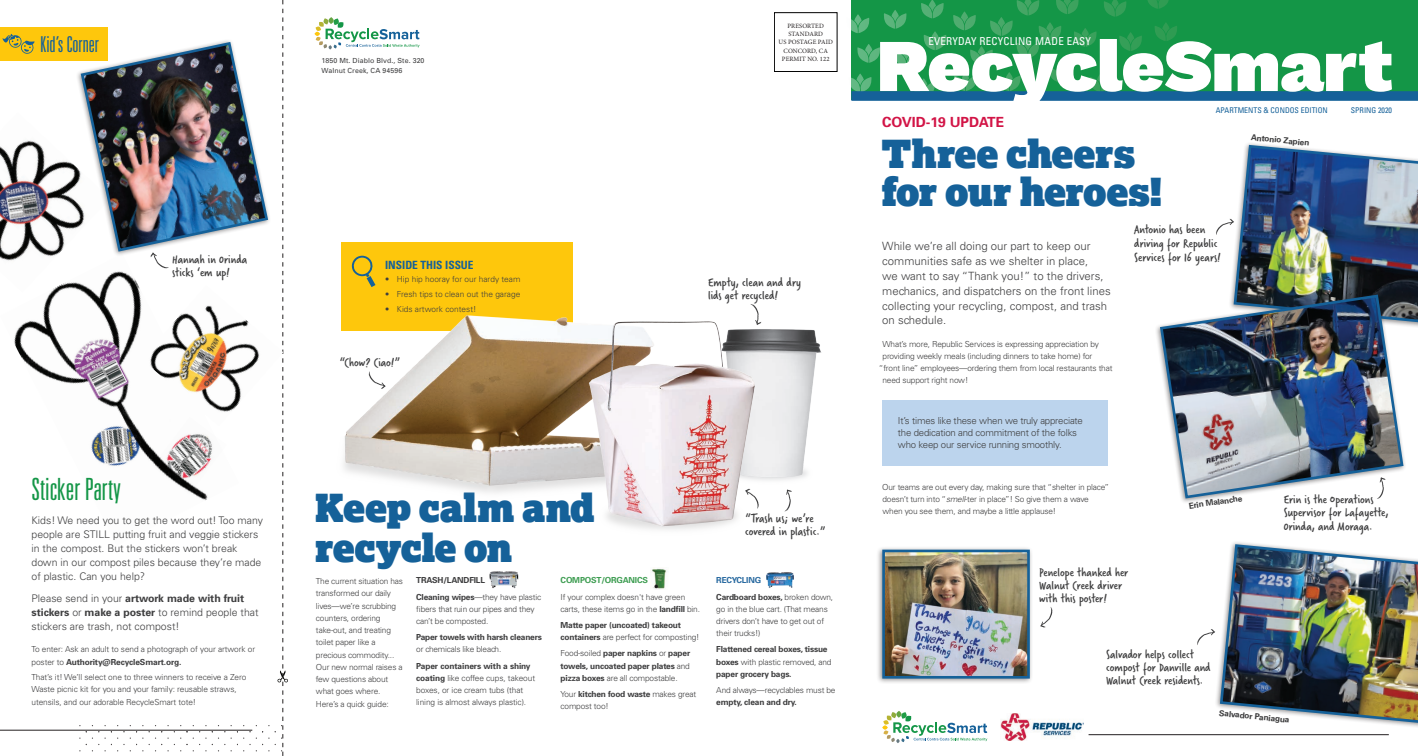
<style>
.page{position:relative;width:1418px;height:756px;background:#fff}
.page>*{position:absolute;margin:0;border:0;box-sizing:border-box;transform-origin:0 0}
.t1{font:900 74.38px "Work Sans";letter-spacing:-.01em;color:#fff}
.t2{font:38.5px/40.2px "Lexia Advertising";letter-spacing:-.005em;color:#156199}
.t3{font:300 ultra-condensed 30.62px "Univers";color:#149647}
.t4{font:300 ultra-condensed 21.88px "Univers";color:#156199}
.Paragraph_Intro{font:700 14px "Univers";color:#d21446}
.t5{font:13.12px/13.1px "Verveine";color:#3e3e3f}
.Paragraph_Intro-2{font:300 11.38px/14.9px "Univers";color:#3e3e3f}
.Paragraph_Style_2{font:700 condensed 11.38px "Univers";color:#156199}
.t6{font:condensed 10.94px "Univers";letter-spacing:.02em;color:#fff}
.Paragraph_Style_4{font:300 10.5px/14px "Univers";color:#3e3e3f}
.t7{font:300 9.62px/12.2px "Univers";letter-spacing:-.02em;color:#3e3e3f}
.t8{font:300 8.31px/12.2px "Univers";letter-spacing:-.02em;color:#3e3e3f}
.t9{font:700 8.31px/12.2px "Univers";letter-spacing:-.02em;color:#3e3e3f}
.t10{font:300 8.31px "Univers";color:#3e3e3f}
.t11{font:700 8.31px "Univers";letter-spacing:-.02em;color:#3e9d52}
.t12{font:700 8.31px "Univers";letter-spacing:-.02em;color:#296aa0}
.t13{font:condensed 7.88px "Univers";color:#156199}
.t14{font:7px "Univers";letter-spacing:.01em;color:#3e3e3f}
.t15{font:6.56px/8px "Minion Pro";letter-spacing:.01em;color:#231f20;text-align:center}
.s1{font-weight:700}
.s2{font-weight:300}
.s3{font-style:italic}
</style>
<div class="page">
<img style="left:0;top:140px;width:75px;height:114px">
<img style="left:0;top:254px;width:79px;height:130px">
<div style="left:341px;top:243px;width:231px;height:88px;background:#fec70c"></div>
<svg style="left:314px;top:18px;width:105px;height:32px"></svg>
<hr style="left:0;top:730px;width:252px;height:1px;background:#231f20">
<div style="left:0;top:27px;width:107px;height:33px;background:#fec70c"></div>
<svg style="left:2px;top:34px;width:33px;height:20px"></svg>
<hr style="left:1088px;top:735px;width:300px;height:1px;background:#231f20">
<svg style="left:882px;top:711px;width:105px;height:32px"></svg>
<div style="left:882px;top:400px;width:226px;height:66px;background:#bcd4ed"></div>
<svg style="left:351px;top:256px;width:24px;height:31px"></svg>
<img style="left:1000px;top:713px;width:83px;height:28px">
<div style="left:75px;top:39px;width:196px;height:218px;background:#231f20;opacity:.5"></div>
<svg style="left:79px;top:0;width:209px;height:756px"></svg>
<img style="left:770px;top:329px;width:52px;height:152px">
<img style="left:1158px;top:317px;width:246px;height:183px">
<svg style="left:1376px;top:477px;width:9px;height:23px"></svg>
<img style="left:1197px;top:543px;width:221px;height:182px">
<svg style="left:1040px;top:607px;width:13px;height:21px"></svg>
<img style="left:1215px;top:143px;width:203px;height:182px">
<div style="left:876px;top:546px;width:157px;height:139px;background:#231f20;opacity:.5"></div>
<img style="left:886px;top:554px;width:139px;height:121px">
<div style="left:882px;top:550px;width:147px;height:129px;border:3px solid #156199"></div>
<img style="left:343px;top:306px;width:236px;height:187px">
<img style="left:579px;top:321px;width:191px;height:209px">
<img style="left:142px;top:285px;width:141px;height:141px">
<svg style="left:368px;top:371px;width:18px;height:18px"></svg>
<svg style="left:784px;top:489px;width:8px;height:23px"></svg>
<svg style="left:745px;top:489px;width:14px;height:21px"></svg>
<svg style="left:750px;top:304px;width:11px;height:21px"></svg>
<div style="left:851px;top:0;width:567px;height:99px;background:#149647"></div>
<svg style="left:912px;top:78px;width:23px;height:13px"></svg>
<svg style="left:851px;top:0;width:95px;height:67px"></svg>
<svg style="left:851px;top:73px;width:21px;height:18px"></svg>
<svg style="left:953px;top:0;width:224px;height:91px"></svg>
<div style="left:851px;top:91px;width:567px;height:10px;background:#156199"></div>
<div style="left:774px;top:12px;width:63px;height:60px;border:1px solid #000"></div>
<img style="left:650px;top:568px;width:18px;height:21px">
<img style="left:766px;top:572px;width:28px;height:16px">
<img style="left:489px;top:571px;width:29px;height:17px">
<p class="t4" style="left:40px;top:32px;width:61px">Kid’s Corner</p>
<p class="t5" style="left:172px;top:253px;width:76px">Hannah in 0rinda sticks ‘em up!</p>
<p class="t3" style="left:32px;top:473px;width:91px">Sticker Party</p>
<p class="Paragraph_Style_4" style="left:32px;top:513px;width:233px">Kids! We need you to get the word out! Too many people are STILL putting fruit and veggie stickers in the compost. But the stickers won’t break down in our compost piles because they’re made of plastic. Can you help?</p>
<p class="Paragraph_Style_4" style="left:32px;top:591px;width:229px">Please send in your <span class="s1">artwork made with fruit stickers</span> or <span class="s1">make a poster</span> to remind people that stickers are trash, not compost!</p>
<p class="t8" style="left:32px;top:643px;width:225px">To enter: Ask an adult to send a photograph of your artwork or poster to <span class="s1">Authority@RecycleSmart.org.</span></p>
<p class="t8" style="left:32px;top:671px;width:216px">That’s it! We’ll select one to three winners to receive a Zero<br>Waste picnic kit for you and your family: reusable straws, utensils, and our adorable RecycleSmart tote!</p>
<p class="t14" style="left:322px;top:56px;width:104px">1850 Mt. Diablo Blvd., Ste. 320</p>
<p class="t14" style="left:322px;top:66px;width:82px">Walnut Creek, CA 94596</p>
<p class="t15" style="left:778px;top:22px;width:56px">PRESORTED<br>STANDARD<br>US POSTAGE PAID<br>CONCORD, CA<br>PERMIT NO. 122</p>
<p class="Paragraph_Style_2" style="left:385px;top:258px;width:90px">INSIDE THIS ISSUE</p>
<p class="t10" style="left:385px;top:274px;width:137px">• Hip hip hooray for our hardy team</p>
<p class="t10" style="left:385px;top:289px;width:137px">• Fresh tips to clean out the garage</p>
<p class="t10" style="left:385px;top:304px;width:93px">• Kids artwork contest!</p>
<p class="t5" style="left:339px;top:355px;width:62px">“Chow? Ciao!”</p>
<p class="t5" style="left:708px;top:275px;width:94px">Empty, clean and dry lids get recycled!</p>
<p class="t2" style="left:315px;top:486px;width:281px">Keep calm and recycle on</p>
<p class="t8" style="left:316px;top:575px;width:89px">The current situation has transformed our daily lives—we’re scrubbing counters, ordering take-out, and treating toilet paper like a precious commodity...<br>Our new normal raises a few questions about what goes where.<br>Here’s a quick guide:</p>
<p class="t9" style="left:416px;top:574px;width:70px">TRASH/LANDFILL</p>
<p class="t8" style="left:416px;top:590px;width:127px"><span class="s1">Cleaning wipes</span>—they have plastic fibers that ruin our pipes and they can’t be composted.</p>
<p class="t9" style="left:416px;top:631px;width:127px">Paper towels with harsh cleaners <span class="s2">or chemicals like bleach.</span></p>
<p class="t8" style="left:416px;top:659px;width:120px"><span class="s1">Paper containers with a shiny coating</span> like coffee cups, takeout boxes, or ice cream tubs (that lining is almost always plastic).</p>
<p class="t11" style="left:560px;top:575px;width:89px">COMPOST/ORGANICS</p>
<p class="t8" style="left:560px;top:590px;width:141px">If your complex doesn't have green carts, these items go in the <span class="s1">landfill</span> bin.</p>
<p class="t9" style="left:560px;top:619px;width:140px">Matte paper (uncoated) takeout containers <span class="s2">are perfect for composting!</span></p>
<p class="t9" style="left:560px;top:647px;width:131px;text-align:justify"><span class="s2">Food-soiled</span> paper napkins <span class="s2">or</span> paper towels, uncoated paper plates <span class="s2">and </span>pizza boxes <span class="s2">are all compostable.</span></p>
<p class="t8" style="left:560px;top:688px;width:137px">Your <span class="s1">kitchen food waste</span> makes great compost too!</p>
<p class="t5" style="left:745px;top:512px;width:82px">“Trash us; we’re covered in plastic.”</p>
<p class="t12" style="left:716px;top:575px;width:46px">RECYCLING</p>
<p class="t8" style="left:716px;top:590px;width:118px"><span class="s1">Cardboard boxes,</span> broken down, go in the blue cart. (That means drivers don’t have to get out of their trucks!)</p>
<p class="t9" style="left:716px;top:643px;width:117px">Flattened cereal boxes, tissue boxes <span class="s2">with plastic removed, and </span>paper grocery bags.</p>
<p class="t8" style="left:716px;top:684px;width:121px">And always—recyclables must be <span class="s1">empty, clean and dry.</span></p>
<p class="t6" style="left:928px;top:34px;width:164px">EVERYDAY RECYCLING MADE EASY</p>
<p class="t1" style="left:876px;top:23px;width:517px">RecycleSmart</p>
<p class="t13" style="left:1215px;top:105px;width:114px">APARTMENTS &amp; CONDOS EDITION</p>
<p class="t13" style="left:1350px;top:105px;width:43px">SPRING 2020</p>
<p class="Paragraph_Intro" style="left:882px;top:113px;width:124px">COVID-19 UPDATE</p>
<p class="t2" style="left:881px;top:133px;width:282px;line-height:38.5px">Three cheers for our heroes!</p>
<p class="Paragraph_Intro-2" style="left:882px;top:238px;width:230px">While we’re all doing our part to keep our communities safe as we shelter in place,<br>we want to say “Thank you!” to the drivers, mechanics, and dispatchers on the front lines collecting your recycling, compost, and trash on schedule.</p>
<p class="t8" style="left:882px;top:337px;width:218px">What’s more, Republic Services is expressing appreciation by</p>
<p class="t8" style="left:882px;top:350px;width:211px">providing weekly meals (including dinners to take home) for</p>
<p class="t8" style="left:879px;top:362px;width:235px">“front line” employees—ordering them from local restaurants that</p>
<p class="t8" style="left:882px;top:374px;width:87px">need support right now!</p>
<p class="t5" style="left:1134px;top:223px;width:88px;line-height:14px">Antonio has been driving for Republic<br>Services for 16 years!</p>
<p class="t7" style="left:898px;top:414px;width:187px">It’s times like these when we truly appreciate the dedication and commitment of the folks who keep our service running smoothly.</p>
<p class="t9" style="left:1251px;top:131px;width:60px;rotate:5deg">Antonio Zapien</p>
<p class="t8" style="left:882px;top:480px;width:228px">Our teams are out every day, making sure that “shelter in place” doesn’t turn into “<span class="s3">smell</span>-ter in place”! So give them a wave when you see them, and maybe a little applause!</p>
<p class="t5" style="left:1039px;top:565px;width:91px">Penelope thanked her<br>Walnut Creek driver with this poster!</p>
<p class="t9" style="left:1188px;top:500px;width:55px;rotate:-9deg">Erin Malanche</p>
<p class="t5" style="left:1283px;top:493px;width:106px">Erin is the Operations<br>Supervisor for Lafayette,<br>0rinda, and Moraga.</p>
<p class="t5" style="left:1106px;top:648px;width:106px">Salvador helps collect compost for Danville and<br>Walnut Creek residents.</p>
<p class="t9" style="left:1219px;top:707px;width:72px;rotate:5deg">Salvador Paniagua</p>
</div>
